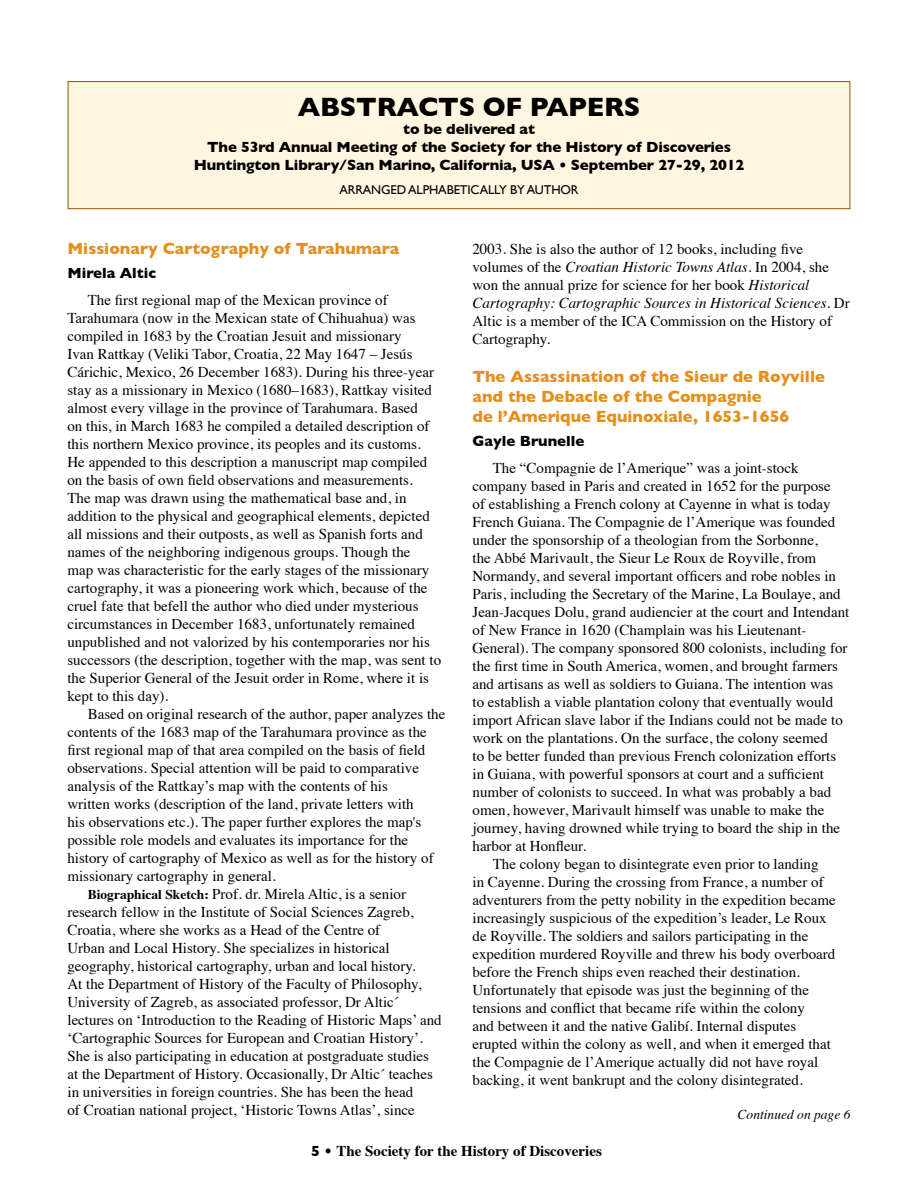
<style>
.page{position:relative;width:918px;height:1188px;background:#fff}
.page>*{position:absolute;margin:0;border:0;box-sizing:border-box;transform-origin:0 0}
.t1{font:700 27px "Gill Sans";letter-spacing:-.01em;color:#000}
.t2{font:700 16.5px/19.8px "Gill Sans";color:#e58e1a}
.t3{font:15px/18px "Times";color:#000}
.t4{font:700 15px/18px "Gill Sans";letter-spacing:-.01em;color:#000;text-align:center}
.t5{font:700 15px "Times";color:#000}
.t6{font:italic 13.5px "Times";color:#000}
.t7{font:12.75px "Gill Sans";letter-spacing:-.01em;color:#000}
.s1{font-weight:700;font-size:13.5px}
.s2{font-style:italic}
.s3{font-family:"Gill Sans"}
</style>
<div class="page">
<div style="left:68px;top:81px;width:782px;height:128px;background:#fff5e0;border:1px solid #9e6614"></div>
<h1 class="t1" style="left:298px;top:91px;width:344px">ABSTRACTS OF PAPERS</h1>
<p class="t4" style="left:194px;top:120px;width:552px">to be delivered at<br>The 53rd Annual Meeting of the Society for the History of Discoveries<br>Huntington Library/San Marino, California, USA • September 27-29, 2012</p>
<p class="t7" style="left:339px;top:182px;width:241px">ARRANGED ALPHABETICALLY BY AUTHOR</p>
<p class="t2" style="left:68px;top:239px;width:333px">Missionary Cartography of Tarahumara</p>
<p class="t4" style="left:68px;top:264px;width:90px">Mirela Altic</p>
<p class="t3" style="left:67px;top:290px;width:375px;text-indent:20px">The first regional map of the Mexican province of Tarahumara (now in the Mexican state of Chihuahua) was compiled in 1683 by the Croatian Jesuit and missionary<br>Ivan Rattkay (Veliki Tabor, Croatia, 22 May 1647 – Jesús Cárichic, Mexico, 26 December 1683). During his three-year stay as a missionary in Mexico (1680–1683), Rattkay visited almost every village in the province of Tarahumara. Based<br>on this, in March 1683 he compiled a detailed description of this northern Mexico province, its peoples and its customs.<br>He appended to this description a manuscript map compiled on the basis of own field observations and measurements.<br>The map was drawn using the mathematical base and, in addition to the physical and geographical elements, depicted all missions and their outposts, as well as Spanish forts and names of the neighboring indigenous groups. Though the<br>map was characteristic for the early stages of the missionary cartography, it was a pioneering work which, because of the cruel fate that befell the author who died under mysterious circumstances in December 1683, unfortunately remained unpublished and not valorized by his contemporaries nor his successors (the description, together with the map, was sent to the Superior General of the Jesuit order in Rome, where it is kept to this day).</p>
<p class="t3" style="left:88px;top:704px;width:359px">Based on original research of the author, paper analyzes the</p>
<p class="t3" style="left:67px;top:722px;width:361px">contents of the 1683 map of the Tarahumara province as the</p>
<p class="t3" style="left:67px;top:740px;width:359px">first regional map of that area compiled on the basis of field</p>
<p class="t3" style="left:67px;top:758px;width:353px">observations. Special attention will be paid to comparative</p>
<p class="t3" style="left:67px;top:776px;width:322px">analysis of the Rattkay’s map with the contents of his</p>
<p class="t3" style="left:67px;top:794px;width:348px">written works (description of the land, private letters with</p>
<p class="t3" style="left:67px;top:812px;width:356px">his observations etc.). The paper further explores the map's</p>
<p class="t3" style="left:67px;top:830px;width:342px">possible role models and evaluates its importance for the</p>
<p class="t3" style="left:67px;top:848px;width:368px">history of cartography of Mexico as well as for the history of</p>
<p class="t3" style="left:67px;top:866px;width:210px">missionary cartography in general.</p>
<p class="t3" style="left:88px;top:884px;width:320px"><span class="s1">Biographical Sketch:</span> Prof. dr. Mirela Altic, is a senior</p>
<p class="t3" style="left:67px;top:902px;width:348px">research fellow in the Institute of Social Sciences Zagreb,</p>
<p class="t3" style="left:67px;top:920px;width:314px">Croatia, where she works as a Head of the Centre of</p>
<p class="t3" style="left:67px;top:938px;width:324px">Urban and Local History. She specializes in historical</p>
<p class="t3" style="left:67px;top:956px;width:350px">geography, historical cartography, urban and local history.</p>
<p class="t3" style="left:67px;top:974px;width:355px">At the Department of History of the Faculty of Philosophy,</p>
<p class="t3" style="left:67px;top:992px;width:333px">University of Zagreb, as associated professor, Dr Altic´</p>
<p class="t3" style="left:67px;top:1010px;width:376px">lectures on ‘Introduction to the Reading of Historic Maps’ and</p>
<p class="t3" style="left:67px;top:1028px;width:357px">‘Cartographic Sources for European and Croatian History’.</p>
<p class="t3" style="left:67px;top:1046px;width:363px">She is also participating in education at postgraduate studies</p>
<p class="t3" style="left:67px;top:1064px;width:367px">at the Department of History. Occasionally, Dr Altic´ teaches</p>
<p class="t3" style="left:67px;top:1082px;width:347px">in universities in foreign countries. She has been the head</p>
<p class="t3" style="left:67px;top:1100px;width:349px">of Croatian national project, ‘Historic Towns Atlas’, since</p>
<p class="t3" style="left:472px;top:239px;width:379px">2003. She is also the author of 12 books, including five volumes of the <span class="s2">Croatian Historic Towns Atlas</span>. In 2004, she won the annual prize for science for her book <span class="s2">Historical Cartography: Cartographic Sources in Historical Sciences</span>. Dr Altic is a member of the ICA Commission on the History of Cartography.</p>
<p class="t2" style="left:472px;top:366px;width:354px">The Assassination of the Sieur de Royville and the Debacle of the Compagnie<br>de l’Amerique Equinoxiale, 1653-1656</p>
<p class="t4" style="left:472px;top:431px;width:113px">Gayle Brunelle</p>
<p class="t3" style="left:493px;top:457px;width:307px">The “Compagnie de l’Amerique” was a joint-stock</p>
<p class="t3" style="left:472px;top:475px;width:360px">company based in Paris and created in 1652 for the purpose</p>
<p class="t3" style="left:472px;top:493px;width:360px">of establishing a French colony at Cayenne in what is today</p>
<p class="t3" style="left:472px;top:511px;width:364px">French Guiana. The Compagnie de l’Amerique was founded</p>
<p class="t3" style="left:472px;top:529px;width:347px">under the sponsorship of a theologian from the Sorbonne,</p>
<p class="t3" style="left:472px;top:547px;width:345px">the Abbé Marivault, the Sieur Le Roux de Royville, from</p>
<p class="t3" style="left:472px;top:565px;width:365px">Normandy, and several important officers and robe nobles in</p>
<p class="t3" style="left:472px;top:583px;width:370px">Paris, including the Secretary of the Marine, La Boulaye, and</p>
<p class="t3" style="left:472px;top:601px;width:378px">Jean-Jacques Dolu, grand audiencier at the court and Intendant</p>
<p class="t3" style="left:472px;top:619px;width:336px">of New France in 1620 (Champlain was his Lieutenant-</p>
<p class="t3" style="left:472px;top:637px;width:377px">General). The company sponsored 800 colonists, including for</p>
<p class="t3" style="left:472px;top:655px;width:367px">the first time in South America, women, and brought farmers</p>
<p class="t3" style="left:472px;top:673px;width:362px">and artisans as well as soldiers to Guiana. The intention was</p>
<p class="t3" style="left:472px;top:691px;width:362px">to establish a viable plantation colony that eventually would</p>
<p class="t3" style="left:472px;top:709px;width:372px">import African slave labor if the Indians could not be made to</p>
<p class="t3" style="left:472px;top:727px;width:357px">work on the plantations. On the surface, the colony seemed</p>
<p class="t3" style="left:472px;top:745px;width:365px">to be better funded than previous French colonization efforts</p>
<p class="t3" style="left:472px;top:763px;width:353px">in Guiana, with powerful sponsors at court and a sufficient</p>
<p class="t3" style="left:472px;top:781px;width:360px">number of colonists to succeed. In what was probably a bad</p>
<p class="t3" style="left:472px;top:799px;width:353px">omen, however, Marivault himself was unable to make the</p>
<p class="t3" style="left:472px;top:817px;width:369px">journey, having drowned while trying to board the ship in the</p>
<p class="t3" style="left:472px;top:835px;width:115px">harbor at Honfleur.</p>
<p class="t3" style="left:493px;top:853px;width:327px">The colony began to disintegrate even prior to landing</p>
<p class="t3" style="left:472px;top:871px;width:353px">in Cayenne. During the crossing from France, a number of</p>
<p class="t3" style="left:472px;top:889px;width:365px">adventurers from the petty nobility in the expedition became</p>
<p class="t3" style="left:472px;top:907px;width:356px">increasingly suspicious of the expedition’s leader, Le Roux</p>
<p class="t3" style="left:472px;top:925px;width:337px">de Royville. The soldiers and sailors participating in the</p>
<p class="t3" style="left:472px;top:943px;width:364px">expedition murdered Royville and threw his body overboard</p>
<p class="t3" style="left:472px;top:961px;width:329px">before the French ships even reached their destination.</p>
<p class="t3" style="left:472px;top:979px;width:338px">Unfortunately that episode was just the beginning of the</p>
<p class="t3" style="left:472px;top:997px;width:334px">tensions and conflict that became rife within the colony</p>
<p class="t3" style="left:472px;top:1015px;width:325px">and between it and the native Galibí. Internal disputes</p>
<p class="t3" style="left:472px;top:1033px;width:360px">erupted within the colony as well, and when it emerged that</p>
<p class="t3" style="left:472px;top:1051px;width:347px">the Compagnie de l’Amerique actually did not have royal</p>
<p class="t3" style="left:472px;top:1069px;width:332px">backing, it went bankrupt and the colony disintegrated.</p>
<p class="t6" style="left:738px;top:1103px;width:114px">Continued on page 6</p>
<p class="t5" style="left:311px;top:1137px;width:292px"><span class="s3">5 •</span> The Society for the History of Discoveries</p>
</div>
